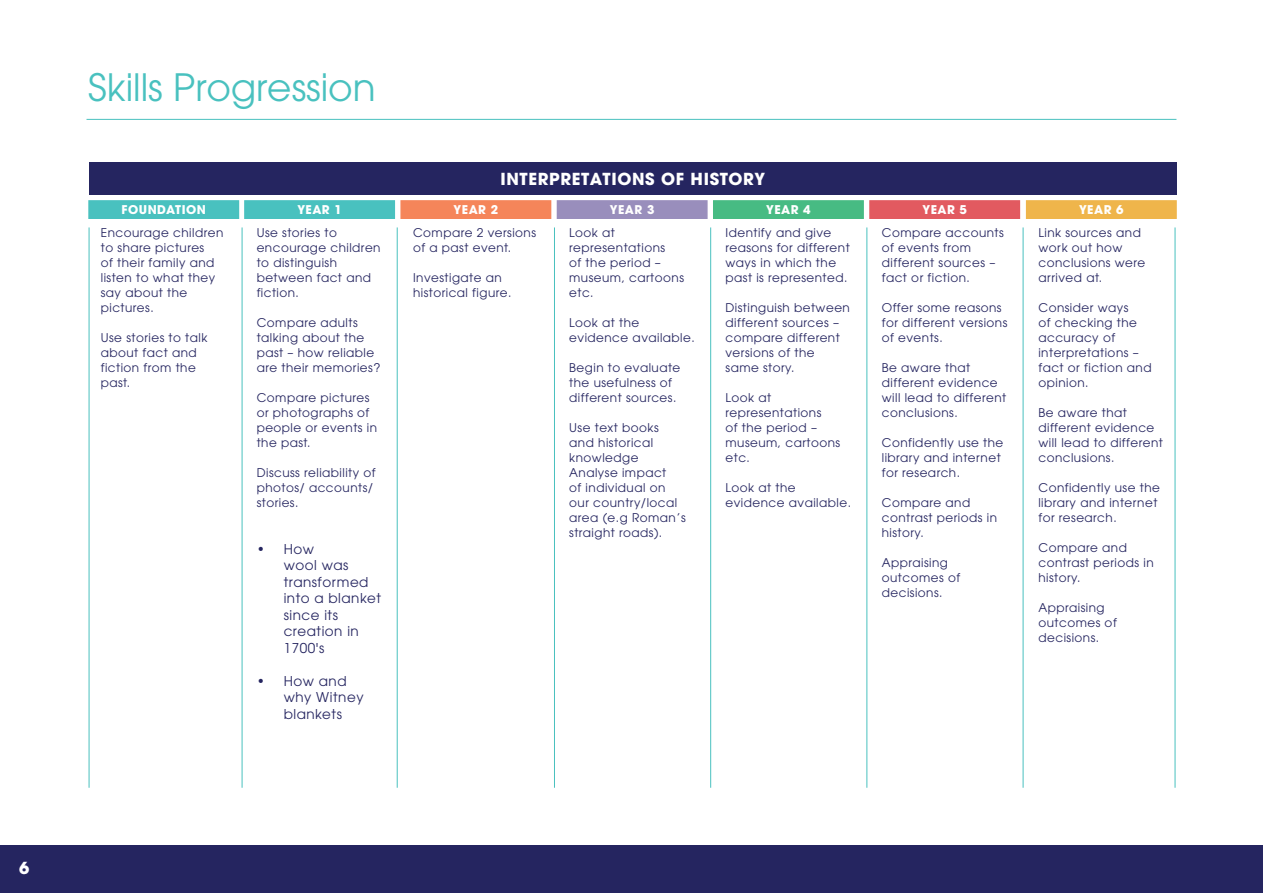
<style>
.page{position:relative;width:1263px;height:893px;background:#fff}
.page>*{position:absolute;margin:0;border:0;box-sizing:border-box;transform-origin:0 0}
.t1{font:37.5px "ITC Avant Garde Pro";color:#49c1bf}
.t2{font:700 16.5px "ITC Avant Garde Pro";letter-spacing:.04em;color:#fff}
.t3{font:13.5px/16.5px "ITC Avant Garde Pro";letter-spacing:.04em;color:#252560}
.t4{font:12px/15px "ITC Avant Garde Pro";letter-spacing:.04em;color:#252560}
.t5{font:700 12px "ITC Avant Garde Pro";letter-spacing:.04em;color:#fff}
</style>
<div class="page">
<div style="left:0;top:845px;width:1263px;height:48px;background:#252560"></div>
<hr style="left:87px;top:119px;width:1089px;height:1px;background:#49c1bf">
<div style="left:244px;top:200px;width:151px;height:19px;background:#49c1bf;border:2px solid #49c1bf"></div>
<div style="left:88px;top:200px;width:151px;height:19px;background:#49c1bf;border:2px solid #49c1bf"></div>
<hr style="left:242px;top:227px;width:1px;height:561px;background:#49c1bf">
<hr style="left:397px;top:227px;width:1px;height:561px;background:#49c1bf">
<hr style="left:554px;top:227px;width:1px;height:561px;background:#49c1bf">
<hr style="left:710px;top:227px;width:1px;height:561px;background:#49c1bf">
<hr style="left:866px;top:227px;width:1px;height:561px;background:#49c1bf">
<hr style="left:1023px;top:227px;width:1px;height:561px;background:#49c1bf">
<hr style="left:1175px;top:227px;width:1px;height:561px;background:#49c1bf">
<div style="left:400px;top:200px;width:151px;height:19px;background:#f5855a;border:2px solid #f5855a"></div>
<div style="left:557px;top:200px;width:151px;height:19px;background:#998ebc;border:2px solid #998ebc"></div>
<div style="left:713px;top:200px;width:151px;height:19px;background:#47bb83;border:2px solid #47bb83"></div>
<div style="left:869px;top:200px;width:151px;height:19px;background:#e25a60;border:2px solid #e25a60"></div>
<div style="left:1026px;top:200px;width:151px;height:19px;background:#efb54b;border:2px solid #efb54b"></div>
<div style="left:89px;top:162px;width:1087px;height:33px;background:#252560"></div>
<hr style="left:89px;top:227px;width:1px;height:561px;background:#49c1bf">
<p class="t2" style="left:19px;top:857px;width:12px">6</p>
<p class="t1" style="left:88px;top:64px;width:289px">Skills Progression</p>
<p class="t2" style="left:500px;top:168px;width:266px">INTERPRETATIONS OF HISTORY</p>
<p class="t5" style="left:122px;top:202px;width:86px">FOUNDATION</p>
<p class="t5" style="left:297px;top:202px;width:46px">YEAR 1</p>
<p class="t5" style="left:454px;top:202px;width:46px">YEAR 2</p>
<p class="t5" style="left:610px;top:202px;width:46px">YEAR 3</p>
<p class="t5" style="left:766px;top:202px;width:46px">YEAR 4</p>
<p class="t5" style="left:922px;top:202px;width:46px">YEAR 5</p>
<p class="t5" style="left:1079px;top:202px;width:46px">YEAR 6</p>
<p class="t4" style="left:101px;top:225px;width:124px">Encourage children to share pictures<br>of their family and listen to what they say about the pictures.</p>
<p class="t4" style="left:101px;top:330px;width:108px">Use stories to talk about fact and fiction from the past.</p>
<p class="t4" style="left:257px;top:225px;width:125px">Use stories to encourage children to distinguish between fact and fiction.</p>
<p class="t4" style="left:257px;top:315px;width:125px">Compare adults talking about the past – how reliable are their memories?</p>
<p class="t4" style="left:257px;top:390px;width:122px">Compare pictures or photographs of people or events in the past.</p>
<p class="t4" style="left:257px;top:465px;width:120px">Discuss reliability of photos/ accounts/ stories.</p>
<p class="t3" style="left:284px;top:541px;width:99px;text-indent:-27px">• How<br>wool was transformed into a blanket since its creation in<br>1700's</p>
<p class="t3" style="left:284px;top:673px;width:81px;text-indent:-27px">• How and why Witney blankets</p>
<p class="t4" style="left:413px;top:225px;width:124px">Compare 2 versions of a past event.</p>
<p class="t4" style="left:413px;top:270px;width:100px">Investigate an historical figure.</p>
<p class="t4" style="left:569px;top:225px;width:116px">Look at representations<br>of the period – museum, cartoons etc.</p>
<p class="t4" style="left:569px;top:315px;width:127px">Look at the evidence available.</p>
<p class="t4" style="left:569px;top:360px;width:113px">Begin to evaluate the usefulness of different sources.</p>
<p class="t4" style="left:569px;top:420px;width:91px">Use text books and historical knowledge</p>
<p class="t4" style="left:569px;top:465px;width:118px">Analyse impact<br>of individual on our country/local area (e.g Roman’s straight roads).</p>
<p class="t4" style="left:725px;top:225px;width:126px">Identify and give reasons for different ways in which the past is represented.</p>
<p class="t4" style="left:725px;top:300px;width:126px">Distinguish between different sources – compare different versions of the same story.</p>
<p class="t4" style="left:725px;top:390px;width:116px">Look at representations<br>of the period – museum, cartoons etc.</p>
<p class="t4" style="left:725px;top:480px;width:127px">Look at the evidence available.</p>
<p class="t4" style="left:882px;top:225px;width:124px">Compare accounts of events from different sources – fact or fiction.</p>
<p class="t4" style="left:882px;top:300px;width:127px">Offer some reasons for different versions of events.</p>
<p class="t4" style="left:882px;top:360px;width:126px">Be aware that different evidence will lead to different conclusions.</p>
<p class="t4" style="left:882px;top:435px;width:123px">Confidently use the library and internet for research.</p>
<p class="t4" style="left:882px;top:495px;width:117px">Compare and contrast periods in history.</p>
<p class="t4" style="left:882px;top:555px;width:80px">Appraising outcomes of decisions.</p>
<p class="t4" style="left:1038px;top:225px;width:108px">Link sources and work out how conclusions were arrived at.</p>
<p class="t4" style="left:1038px;top:300px;width:115px">Consider ways<br>of checking the accuracy of interpretations – fact or fiction and opinion.</p>
<p class="t4" style="left:1038px;top:405px;width:126px">Be aware that different evidence will lead to different conclusions.</p>
<p class="t4" style="left:1038px;top:480px;width:123px">Confidently use the library and internet for research.</p>
<p class="t4" style="left:1038px;top:540px;width:117px">Compare and contrast periods in history.</p>
<p class="t4" style="left:1038px;top:600px;width:80px">Appraising outcomes of decisions.</p>
</div>
